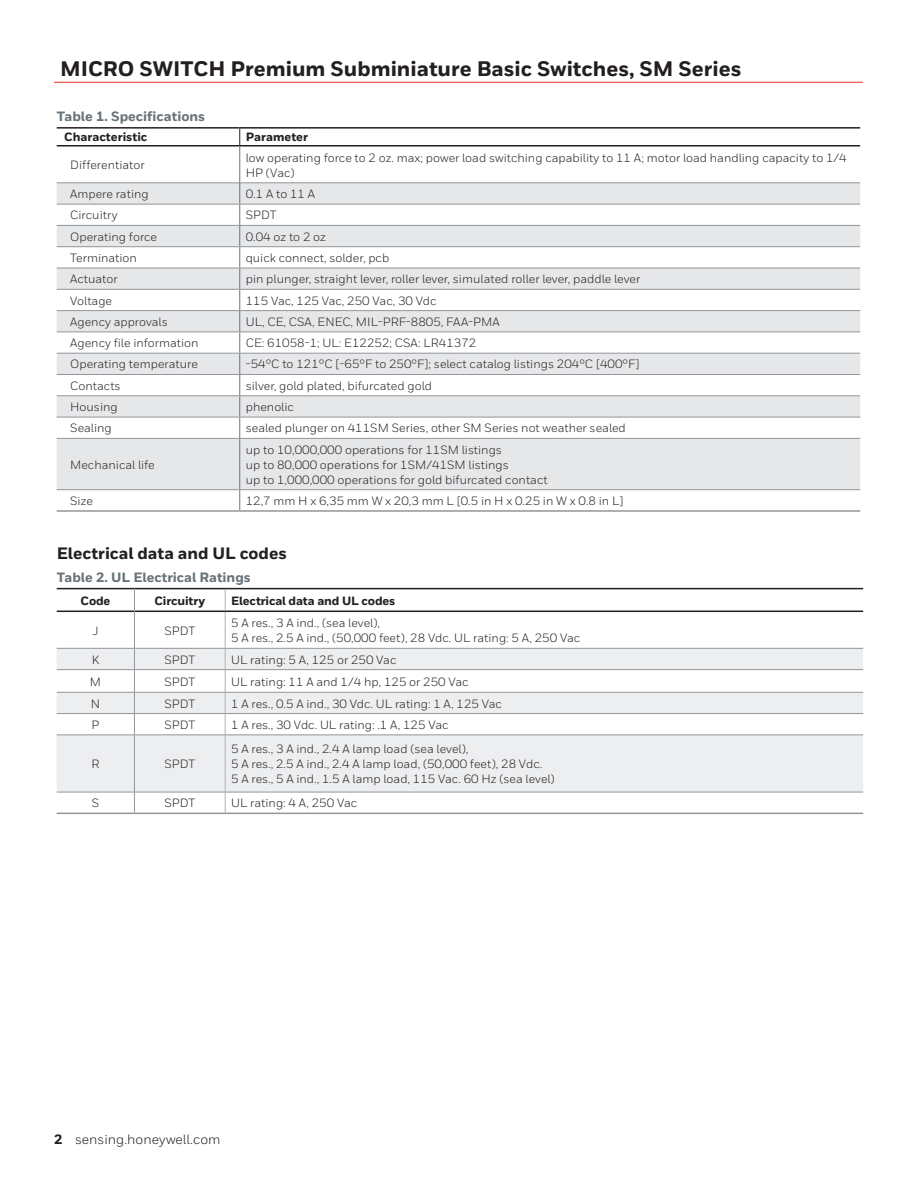
<style>
.page{position:relative;width:918px;height:1188px;background:#fff}
.page>*{position:absolute;margin:0;border:0;box-sizing:border-box;transform-origin:0 0}
.t1{font:800 21px "Honeywell Sans";color:#231f20}
.t2{font:800 16.5px "Honeywell Sans";color:#231f20}
.t3{font:800 13.5px "Honeywell Sans";color:#687379}
.t4{font:13.5px "Honeywell Sans";color:#231f20}
.t5{font:12px/15px "Honeywell Sans";color:#231f20}
.t6{font:800 12px "Honeywell Sans";letter-spacing:-.01em;color:#231f20}
.s1{font-weight:800}
</style>
<div class="page">
<hr style="left:54px;top:82px;width:809px;height:1px;background:#ee2e22">
<svg style="left:57px;top:183px;width:803px;height:306px;fill:#e6e7e9"></svg>
<hr style="left:57px;top:182px;width:182px;height:1px;background:#939598">
<hr style="left:240px;top:182px;width:620px;height:1px;background:#939598">
<hr style="left:239px;top:147px;width:1px;height:36px;background:#687379">
<svg style="left:239px;top:183px;width:1px;height:255px"></svg>
<hr style="left:239px;top:439px;width:1px;height:50px;background:#687379">
<svg style="left:239px;top:490px;width:1px;height:20px"></svg>
<hr style="left:240px;top:489px;width:620px;height:1px;background:#939598">
<hr style="left:57px;top:127px;width:183px;height:2px;background:#231f20">
<hr style="left:240px;top:127px;width:620px;height:2px;background:#231f20">
<hr style="left:57px;top:145px;width:183px;height:2px;background:#231f20">
<hr style="left:240px;top:145px;width:620px;height:2px;background:#231f20">
<hr style="left:240px;top:204px;width:620px;height:1px;background:#939598">
<hr style="left:240px;top:225px;width:620px;height:1px;background:#939598">
<hr style="left:240px;top:246px;width:620px;height:1px;background:#939598">
<hr style="left:240px;top:268px;width:620px;height:1px;background:#939598">
<hr style="left:240px;top:289px;width:620px;height:1px;background:#939598">
<hr style="left:240px;top:310px;width:620px;height:1px;background:#939598">
<hr style="left:240px;top:332px;width:620px;height:1px;background:#939598">
<hr style="left:240px;top:353px;width:620px;height:1px;background:#939598">
<hr style="left:240px;top:374px;width:620px;height:1px;background:#939598">
<hr style="left:240px;top:395px;width:620px;height:1px;background:#939598">
<hr style="left:240px;top:417px;width:620px;height:1px;background:#939598">
<hr style="left:240px;top:438px;width:620px;height:1px;background:#939598">
<svg style="left:239px;top:129px;width:1px;height:16px"></svg>
<hr style="left:57px;top:204px;width:183px;height:1px;background:#939598">
<hr style="left:57px;top:225px;width:183px;height:1px;background:#939598">
<hr style="left:57px;top:246px;width:183px;height:1px;background:#939598">
<hr style="left:57px;top:268px;width:183px;height:1px;background:#939598">
<hr style="left:57px;top:289px;width:183px;height:1px;background:#939598">
<hr style="left:57px;top:310px;width:183px;height:1px;background:#939598">
<hr style="left:57px;top:332px;width:183px;height:1px;background:#939598">
<hr style="left:57px;top:353px;width:183px;height:1px;background:#939598">
<hr style="left:57px;top:374px;width:183px;height:1px;background:#939598">
<hr style="left:57px;top:395px;width:183px;height:1px;background:#939598">
<hr style="left:57px;top:417px;width:183px;height:1px;background:#939598">
<hr style="left:57px;top:438px;width:183px;height:1px;background:#939598">
<hr style="left:57px;top:489px;width:183px;height:1px;background:#939598">
<hr style="left:57px;top:510px;width:183px;height:2px;background:#939598">
<hr style="left:240px;top:510px;width:620px;height:2px;background:#939598">
<svg style="left:57px;top:649px;width:806px;height:143px;fill:#eceef0"></svg>
<svg style="left:225px;top:589px;width:1px;height:22px"></svg>
<hr style="left:225px;top:612px;width:1px;height:36px;background:#acb4ba">
<svg style="left:225px;top:649px;width:1px;height:86px"></svg>
<hr style="left:225px;top:735px;width:1px;height:57px;background:#acb4ba">
<svg style="left:225px;top:793px;width:1px;height:20px"></svg>
<hr style="left:57px;top:588px;width:77px;height:1px;background:#231f20">
<hr style="left:134px;top:588px;width:91px;height:1px;background:#231f20">
<hr style="left:225px;top:588px;width:638px;height:1px;background:#231f20">
<hr style="left:57px;top:611px;width:77px;height:1px;background:#231f20">
<hr style="left:135px;top:611px;width:90px;height:1px;background:#231f20">
<hr style="left:225px;top:611px;width:638px;height:1px;background:#231f20">
<svg style="left:134px;top:589px;width:1px;height:22px"></svg>
<hr style="left:134px;top:611px;width:1px;height:37px;background:#939598">
<svg style="left:134px;top:649px;width:1px;height:86px"></svg>
<hr style="left:134px;top:735px;width:1px;height:57px;background:#939598">
<svg style="left:134px;top:793px;width:1px;height:20px"></svg>
<hr style="left:57px;top:813px;width:77px;height:1px;background:#939598">
<hr style="left:134px;top:813px;width:91px;height:1px;background:#939598">
<hr style="left:225px;top:813px;width:638px;height:1px;background:#939598">
<hr style="left:134px;top:648px;width:91px;height:1px;background:#939598">
<hr style="left:225px;top:648px;width:638px;height:1px;background:#939598">
<hr style="left:134px;top:669px;width:91px;height:1px;background:#939598">
<hr style="left:225px;top:669px;width:638px;height:1px;background:#939598">
<hr style="left:134px;top:692px;width:91px;height:1px;background:#939598">
<hr style="left:225px;top:692px;width:638px;height:1px;background:#939598">
<hr style="left:134px;top:713px;width:91px;height:1px;background:#939598">
<hr style="left:225px;top:713px;width:638px;height:1px;background:#939598">
<hr style="left:134px;top:735px;width:91px;height:1px;background:#939598">
<hr style="left:225px;top:735px;width:638px;height:1px;background:#939598">
<hr style="left:134px;top:792px;width:91px;height:1px;background:#939598">
<hr style="left:225px;top:792px;width:638px;height:1px;background:#939598">
<hr style="left:57px;top:648px;width:77px;height:1px;background:#939598">
<hr style="left:57px;top:669px;width:77px;height:1px;background:#939598">
<hr style="left:57px;top:692px;width:77px;height:1px;background:#939598">
<hr style="left:57px;top:713px;width:77px;height:1px;background:#939598">
<hr style="left:57px;top:735px;width:77px;height:1px;background:#939598">
<hr style="left:57px;top:792px;width:77px;height:1px;background:#939598">
<h1 class="t1" style="left:60px;top:56px;width:683px">MICRO SWITCH Premium Subminiature Basic Switches, SM Series</h1>
<p class="t3" style="left:57px;top:108px;width:150px">Table 1. Specifications</p>
<p class="t6" style="left:64px;top:130px;width:85px">Characteristic</p>
<p class="t6" style="left:246px;top:130px;width:64px">Parameter</p>
<p class="t5" style="left:70px;top:158px;width:76px">Differentiator</p>
<p class="t5" style="left:246px;top:150px;width:603px">low operating force to 2 oz. max; power load switching capability to 11 A; motor load handling capacity to 1/4<br>HP (Vac)</p>
<p class="t5" style="left:70px;top:186px;width:80px">Ampere rating</p>
<p class="t5" style="left:246px;top:186px;width:71px">0.1 A to 11 A</p>
<p class="t5" style="left:70px;top:208px;width:49px">Circuitry</p>
<p class="t5" style="left:246px;top:208px;width:32px">SPDT</p>
<p class="t5" style="left:70px;top:229px;width:88px">Operating force</p>
<p class="t5" style="left:246px;top:229px;width:82px">0.04 oz to 2 oz</p>
<p class="t5" style="left:70px;top:250px;width:68px">Termination</p>
<p class="t5" style="left:246px;top:250px;width:145px">quick connect, solder, pcb</p>
<p class="t5" style="left:70px;top:272px;width:49px">Actuator</p>
<p class="t5" style="left:246px;top:272px;width:396px">pin plunger, straight lever, roller lever, simulated roller lever, paddle lever</p>
<p class="t5" style="left:70px;top:293px;width:43px">Voltage</p>
<p class="t5" style="left:246px;top:293px;width:192px">115 Vac, 125 Vac, 250 Vac, 30 Vdc</p>
<p class="t5" style="left:70px;top:314px;width:99px">Agency approvals</p>
<p class="t5" style="left:246px;top:314px;width:256px">UL, CE, CSA, ENEC, MIL-PRF-8805, FAA-PMA</p>
<p class="t5" style="left:70px;top:336px;width:130px">Agency file information</p>
<p class="t5" style="left:246px;top:336px;width:232px">CE: 61058-1; UL: E12252; CSA: LR41372</p>
<p class="t5" style="left:70px;top:357px;width:129px">Operating temperature</p>
<p class="t5" style="left:246px;top:357px;width:395px">-54°C to 121°C [-65°F to 250°F]; select catalog listings 204°C [400°F]</p>
<p class="t5" style="left:70px;top:378px;width:52px">Contacts</p>
<p class="t5" style="left:246px;top:378px;width:188px">silver, gold plated, bifurcated gold</p>
<p class="t5" style="left:70px;top:399px;width:49px">Housing</p>
<p class="t5" style="left:246px;top:399px;width:50px">phenolic</p>
<p class="t5" style="left:70px;top:421px;width:43px">Sealing</p>
<p class="t5" style="left:246px;top:421px;width:382px">sealed plunger on 411SM Series, other SM Series not weather sealed</p>
<p class="t5" style="left:70px;top:457px;width:86px">Mechanical life</p>
<p class="t5" style="left:246px;top:442px;width:303px">up to 10,000,000 operations for 11SM listings<br>up to 80,000 operations for 1SM/41SM listings<br>up to 1,000,000 operations for gold bifurcated contact</p>
<p class="t5" style="left:70px;top:493px;width:24px">Size</p>
<p class="t5" style="left:246px;top:493px;width:379px">12,7 mm H x 6,35 mm W x 20,3 mm L [0.5 in H x 0.25 in W x 0.8 in L]</p>
<h2 class="t2" style="left:57px;top:543px;width:232px">Electrical data and UL codes</h2>
<p class="t3" style="left:57px;top:569px;width:196px">Table 2. UL Electrical Ratings</p>
<p class="t6" style="left:81px;top:593px;width:31px">Code</p>
<p class="t6" style="left:154px;top:593px;width:52px">Circuitry</p>
<p class="t6" style="left:231px;top:593px;width:166px">Electrical data and UL codes</p>
<p class="t5" style="left:93px;top:623px;width:8px">J</p>
<p class="t5" style="left:164px;top:623px;width:32px">SPDT</p>
<p class="t5" style="left:231px;top:616px;width:351px">5 A res., 3 A ind., (sea level),<br>5 A res., 2.5 A ind., (50,000 feet), 28 Vdc. UL rating: 5 A, 250 Vac</p>
<p class="t5" style="left:92px;top:652px;width:9px">K</p>
<p class="t5" style="left:164px;top:652px;width:32px">SPDT</p>
<p class="t5" style="left:231px;top:652px;width:167px">UL rating: 5 A, 125 or 250 Vac</p>
<p class="t5" style="left:90px;top:674px;width:13px">M</p>
<p class="t5" style="left:164px;top:674px;width:32px">SPDT</p>
<p class="t5" style="left:231px;top:674px;width:239px">UL rating: 11 A and 1/4 hp, 125 or 250 Vac</p>
<p class="t5" style="left:91px;top:696px;width:11px">N</p>
<p class="t5" style="left:164px;top:696px;width:32px">SPDT</p>
<p class="t5" style="left:231px;top:696px;width:272px">1 A res., 0.5 A ind., 30 Vdc. UL rating: 1 A, 125 Vac</p>
<p class="t5" style="left:92px;top:717px;width:10px">P</p>
<p class="t5" style="left:164px;top:717px;width:32px">SPDT</p>
<p class="t5" style="left:231px;top:717px;width:219px">1 A res., 30 Vdc. UL rating: .1 A, 125 Vac</p>
<p class="t5" style="left:92px;top:756px;width:9px">R</p>
<p class="t5" style="left:164px;top:756px;width:32px">SPDT</p>
<p class="t5" style="left:231px;top:741px;width:325px">5 A res., 3 A ind., 2.4 A lamp load (sea level),<br>5 A res., 2.5 A ind., 2.4 A lamp load, (50,000 feet), 28 Vdc.<br>5 A res., 5 A ind., 1.5 A lamp load, 115 Vac. 60 Hz (sea level)</p>
<p class="t5" style="left:92px;top:796px;width:9px">S</p>
<p class="t5" style="left:164px;top:796px;width:32px">SPDT</p>
<p class="t5" style="left:231px;top:796px;width:128px">UL rating: 4 A, 250 Vac</p>
<p class="t4" style="left:54px;top:1132px;width:168px"><span class="s1">2</span> sensing.honeywell.com</p>
</div>
